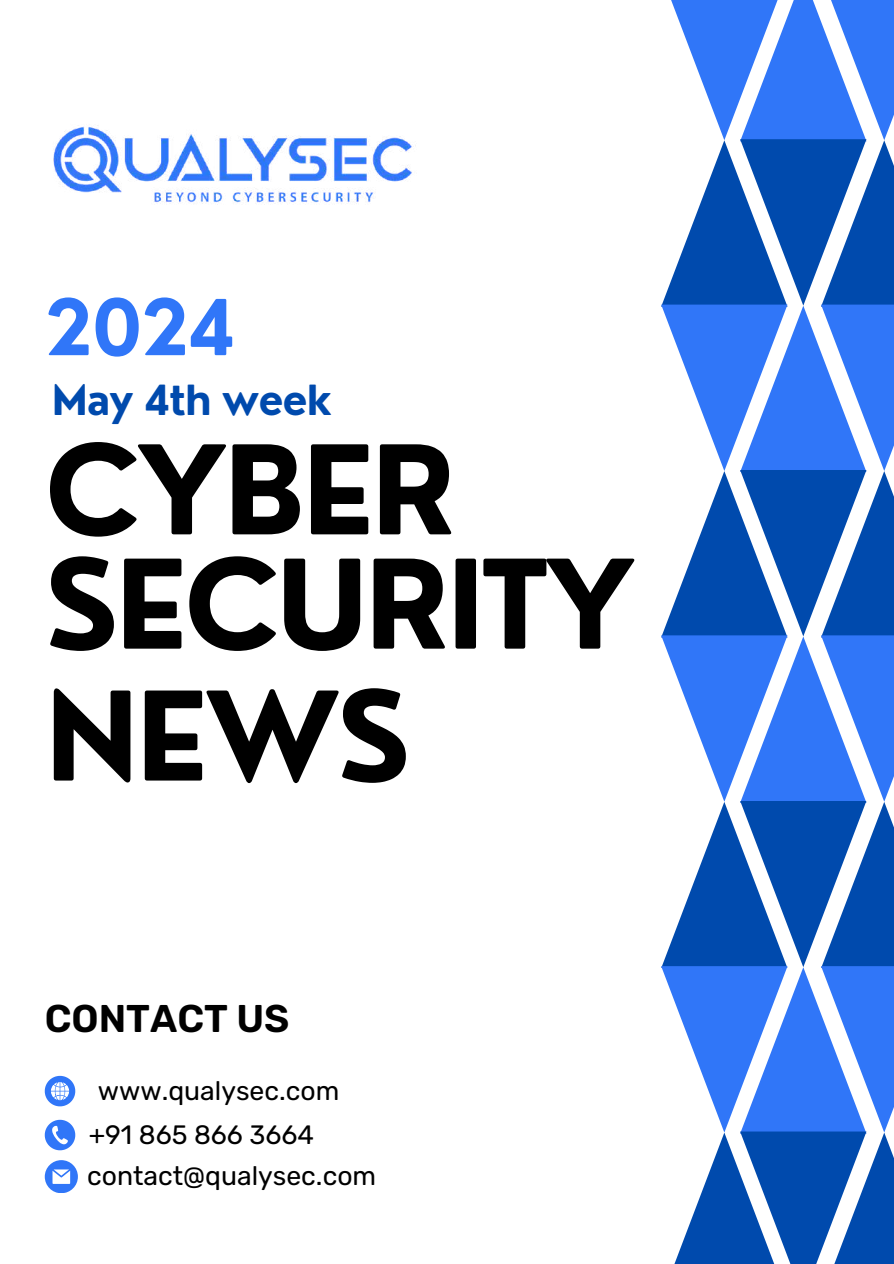
<style>
.page{position:relative;width:894px;height:1264px;background:#fff}
.page>*{position:absolute;margin:0;border:0;box-sizing:border-box;transform-origin:0 0}
.t1{font:700 120px/114.3px "Nourd";letter-spacing:-.03em;color:#000}
.t2{font:700 75px "Nourd";color:#3076f8}
.t3{font:700 40.5px "Nourd";letter-spacing:-.03em;color:#004aad}
.t4{font:600 38.7px "Rubik";color:#000}
.t5{font:26.55px/44.5px "Rubik";color:#000}
</style>
<div class="page">
<div style="left:820px;top:0;width:73px;height:140px;background:#3076f8"></div>
<div style="left:820px;top:140px;width:73px;height:166px;background:#004aad"></div>
<div style="left:820px;top:305px;width:73px;height:166px;background:#3076f8"></div>
<div style="left:820px;top:471px;width:73px;height:166px;background:#004aad"></div>
<div style="left:820px;top:635px;width:73px;height:166px;background:#3076f8"></div>
<div style="left:820px;top:801px;width:73px;height:167px;background:#004aad"></div>
<svg style="left:866px;top:1132px;width:27px;height:131px;background:#2766b9"></svg>
<svg style="left:661px;top:0;width:205px;height:1263px"></svg>
<svg style="left:820px;top:966px;width:73px;height:166px;fill:#3076f8"></svg>
<svg style="left:45px;top:1075px;width:30px;height:31px"></svg>
<svg style="left:45px;top:1119px;width:30px;height:31px"></svg>
<img style="left:53px;top:125px;width:363px;height:79px">
<svg style="left:45px;top:1160px;width:32px;height:32px"></svg>
<h2 class="t2" style="left:45px;top:280px;width:193px">2024</h2>
<h3 class="t3" style="left:52px;top:375px;width:281px">May 4th week</h3>
<h1 class="t1" style="left:45px;top:432px;width:592px">CYBER<br>SECURITY</h1>
<h1 class="t1" style="left:45px;top:678px;width:367px">NEWS</h1>
<h3 class="t4" style="left:45px;top:995px;width:246px">CONTACT US</h3>
<p class="t5" style="left:89px;top:1068px;width:252px;text-indent:9px">www.qualysec.com +91 865 866 3664</p>
<p class="t5" style="left:87px;top:1154px;width:290px">contact@qualysec.com</p>
</div>
